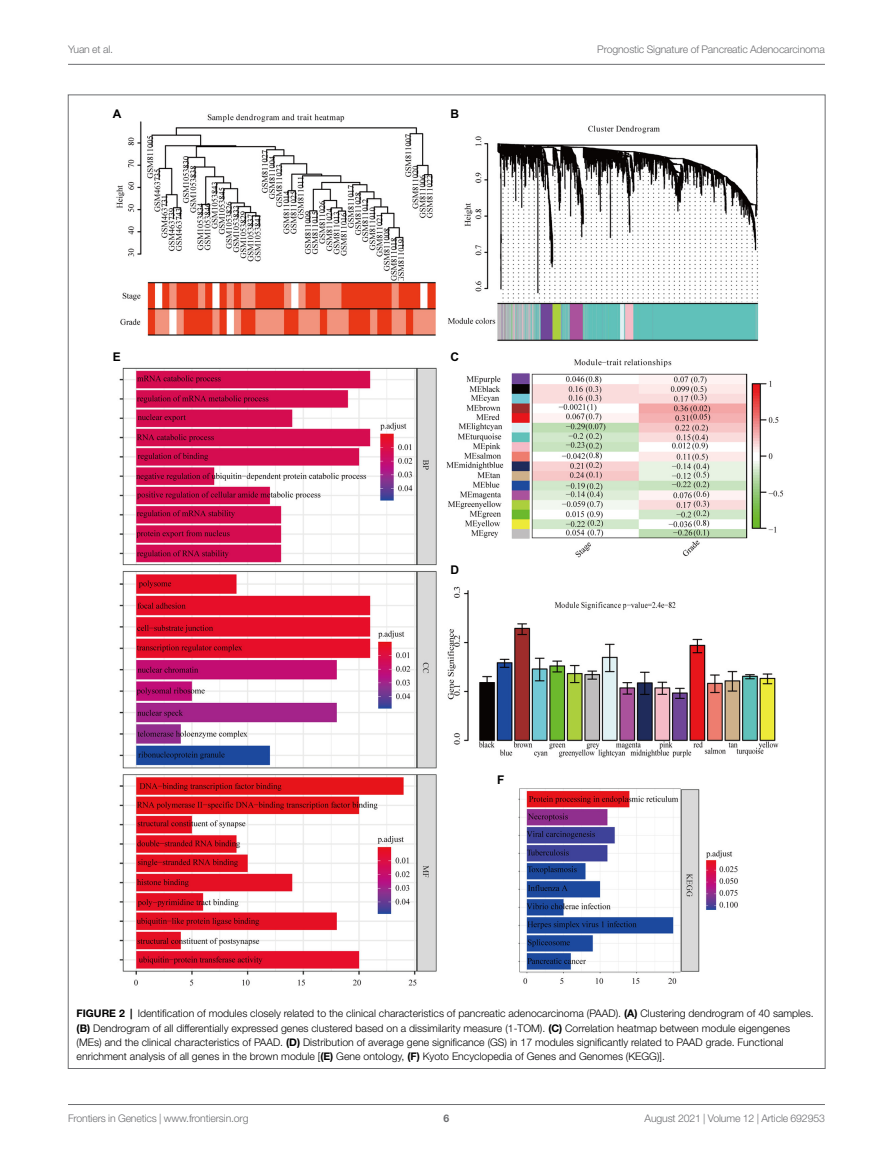
<style>
.page{position:relative;width:893px;height:1170px;background:#fff}
.page>*{position:absolute;margin:0;border:0;box-sizing:border-box;transform-origin:0 0}
.t1{font:700 12px "Arial";color:#000}
.FIG_LEG{font:300 10.5px/14.2px "Helvetica Neue LT Std";color:#000}
.t2{font:300 10.5px "Helvetica Neue LT Std";letter-spacing:-.015em;color:#6d6e71}
.t3{font:700 10.5px "Helvetica Neue LT Std";color:#6d6e71}
.s1{font-weight:700}
</style>
<div class="page">
<hr style="left:68px;top:64px;width:757px;height:1px;background:#6d6e71">
<hr style="left:68px;top:1104px;width:757px;height:1px;background:#6d6e71">
<img style="left:116px;top:114px;width:667px;height:872px">
<p class="t2" style="left:68px;top:42px;width:47px">Yuan et al.</p>
<p class="t2" style="left:597px;top:42px;width:229px">Prognostic Signature of Pancreatic Adenocarcinoma</p>
<p class="t1" style="left:113px;top:106px;width:10px">A</p>
<p class="t1" style="left:451px;top:106px;width:10px">B</p>
<p class="t1" style="left:113px;top:348px;width:10px">E</p>
<p class="t1" style="left:451px;top:348px;width:10px">C</p>
<p class="t1" style="left:451px;top:561px;width:10px">D</p>
<p class="t1" style="left:497px;top:770px;width:9px">F</p>
<p class="FIG_LEG" style="left:77px;top:1006px;width:738px"><span class="s1">FIGURE 2 |</span> Identification of modules closely related to the clinical characteristics of pancreatic adenocarcinoma (PAAD). <span class="s1">(A)</span> Clustering dendrogram of 40 samples. <span class="s1">(B)</span> Dendrogram of all differentially expressed genes clustered based on a dissimilarity measure (1-TOM). <span class="s1">(C)</span> Correlation heatmap between module eigengenes (MEs) and the clinical characteristics of PAAD. <span class="s1">(D)</span> Distribution of average gene significance (GS) in 17 modules significantly related to PAAD grade. Functional enrichment analysis of all genes in the brown module [<span class="s1">(E)</span> Gene ontology, <span class="s1">(F)</span> Kyoto Encyclopedia of Genes and Genomes (KEGG)].</p>
<p class="t2" style="left:68px;top:1111px;width:182px">Frontiers in Genetics | www.frontiersin.org</p>
<p class="t3" style="left:444px;top:1111px;width:7px">6</p>
<p class="t2" style="left:645px;top:1111px;width:182px">August 2021 | Volume 12 | Article 692953</p>
</div>
